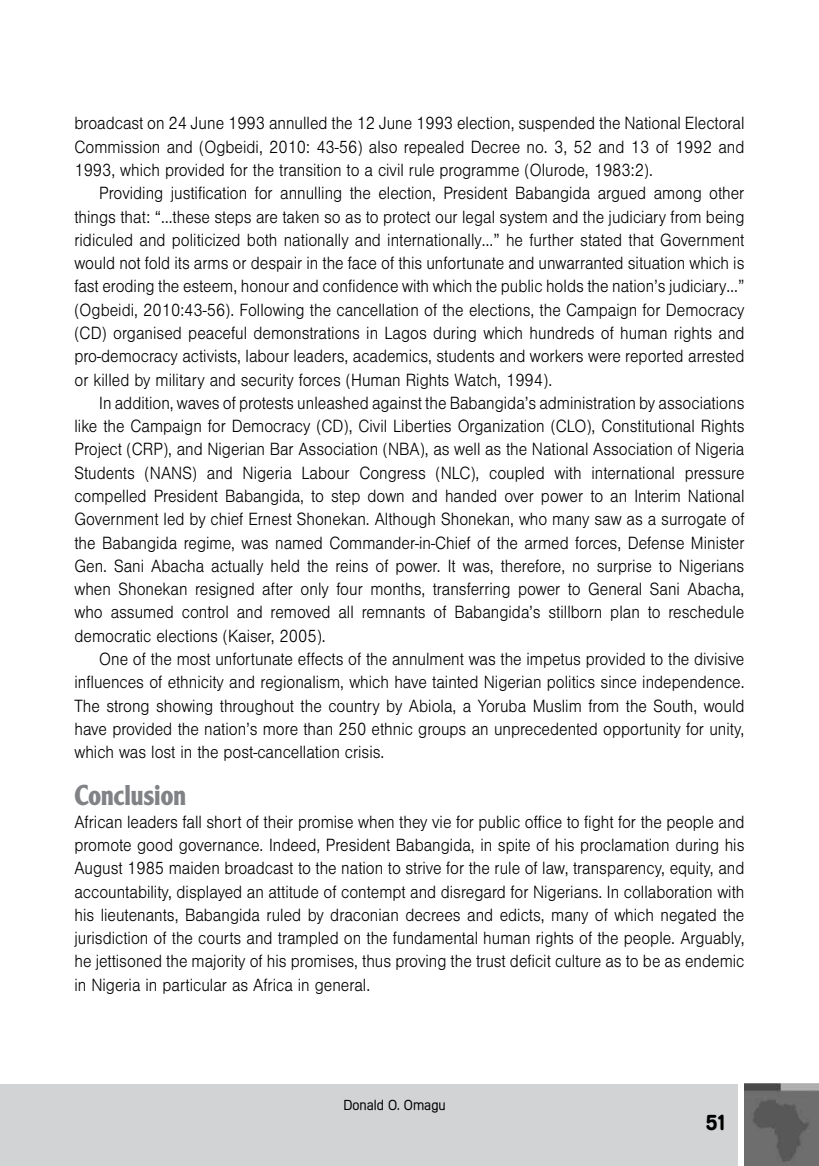
<style>
.page{position:relative;width:819px;height:1166px;background:#fff}
.page>*{position:absolute;margin:0;border:0;box-sizing:border-box;transform-origin:0 0}
.t1{font:700 28px "Clearface Gothic LT Std";color:#808285;scale:.9 1}
.t2{font:700 21px "Mercedes";color:#000}
.t3{font:300 18.38px/23.3px "Nimbus San T";color:#000;text-align:justify;scale:.9 1}
.t4{font:300 14px "Mercedes";color:#000}
</style>
<div class="page">
<div style="left:0;top:1084px;width:737px;height:82px;background:#d1d3d4"></div>
<img style="left:744px;top:1083px;width:75px;height:83px">
<p class="t3" style="left:74px;top:112px;width:746px">broadcast on 24 June 1993 annulled the 12 June 1993 election, suspended the National Electoral Commission and (Ogbeidi, 2010: 43-56) also repealed Decree no. 3, 52 and 13 of 1992 and 1993, which provided for the transition to a civil rule programme (Olurode, 1983:2).</p>
<p class="t3" style="left:74px;top:182px;width:746px;text-indent:25px">Providing justification for annulling the election, President Babangida argued among other things that: “…these steps are taken so as to protect our legal system and the judiciary from being ridiculed and politicized both nationally and internationally…” he further stated that Government would not fold its arms or despair in the face of this unfortunate and unwarranted situation which is fast eroding the esteem, honour and confidence with which the public holds the nation’s judiciary…” (Ogbeidi, 2010:43-56). Following the cancellation of the elections, the Campaign for Democracy (CD) organised peaceful demonstrations in Lagos during which hundreds of human rights and pro-democracy activists, labour leaders, academics, students and workers were reported arrested or killed by military and security forces (Human Rights Watch, 1994).</p>
<p class="t3" style="left:74px;top:392px;width:746px;text-indent:25px">In addition, waves of protests unleashed against the Babangida’s administration by associations like the Campaign for Democracy (CD), Civil Liberties Organization (CLO), Constitutional Rights Project (CRP), and Nigerian Bar Association (NBA), as well as the National Association of Nigeria Students (NANS) and Nigeria Labour Congress (NLC), coupled with international pressure compelled President Babangida, to step down and handed over power to an Interim National Government led by chief Ernest Shonekan. Although Shonekan, who many saw as a surrogate of the Babangida regime, was named Commander-in-Chief of the armed forces, Defense Minister Gen. Sani Abacha actually held the reins of power. It was, therefore, no surprise to Nigerians when Shonekan resigned after only four months, transferring power to General Sani Abacha, who assumed control and removed all remnants of Babangida’s stillborn plan to reschedule democratic elections (Kaiser, 2005).</p>
<p class="t3" style="left:74px;top:648px;width:746px;text-indent:25px">One of the most unfortunate effects of the annulment was the impetus provided to the divisive influences of ethnicity and regionalism, which have tainted Nigerian politics since independence.<br>The strong showing throughout the country by Abiola, a Yoruba Muslim from the South, would have provided the nation’s more than 250 ethnic groups an unprecedented opportunity for unity, which was lost in the post-cancellation crisis.</p>
<h1 class="t1" style="left:74px;top:778px;width:125px">Conclusion</h1>
<p class="t3" style="left:74px;top:810px;width:746px">African leaders fall short of their promise when they vie for public office to fight for the people and promote good governance. Indeed, President Babangida, in spite of his proclamation during his August 1985 maiden broadcast to the nation to strive for the rule of law, transparency, equity, and accountability, displayed an attitude of contempt and disregard for Nigerians. In collaboration with his lieutenants, Babangida ruled by draconian decrees and edicts, many of which negated the jurisdiction of the courts and trampled on the fundamental human rights of the people. Arguably, he jettisoned the majority of his promises, thus proving the trust deficit culture as to be as endemic in Nigeria in particular as Africa in general.</p>
<p class="t4" style="left:343px;top:1096px;width:104px">Donald O. Omagu</p>
<p class="t2" style="left:705px;top:1110px;width:24px">51</p>
</div>
